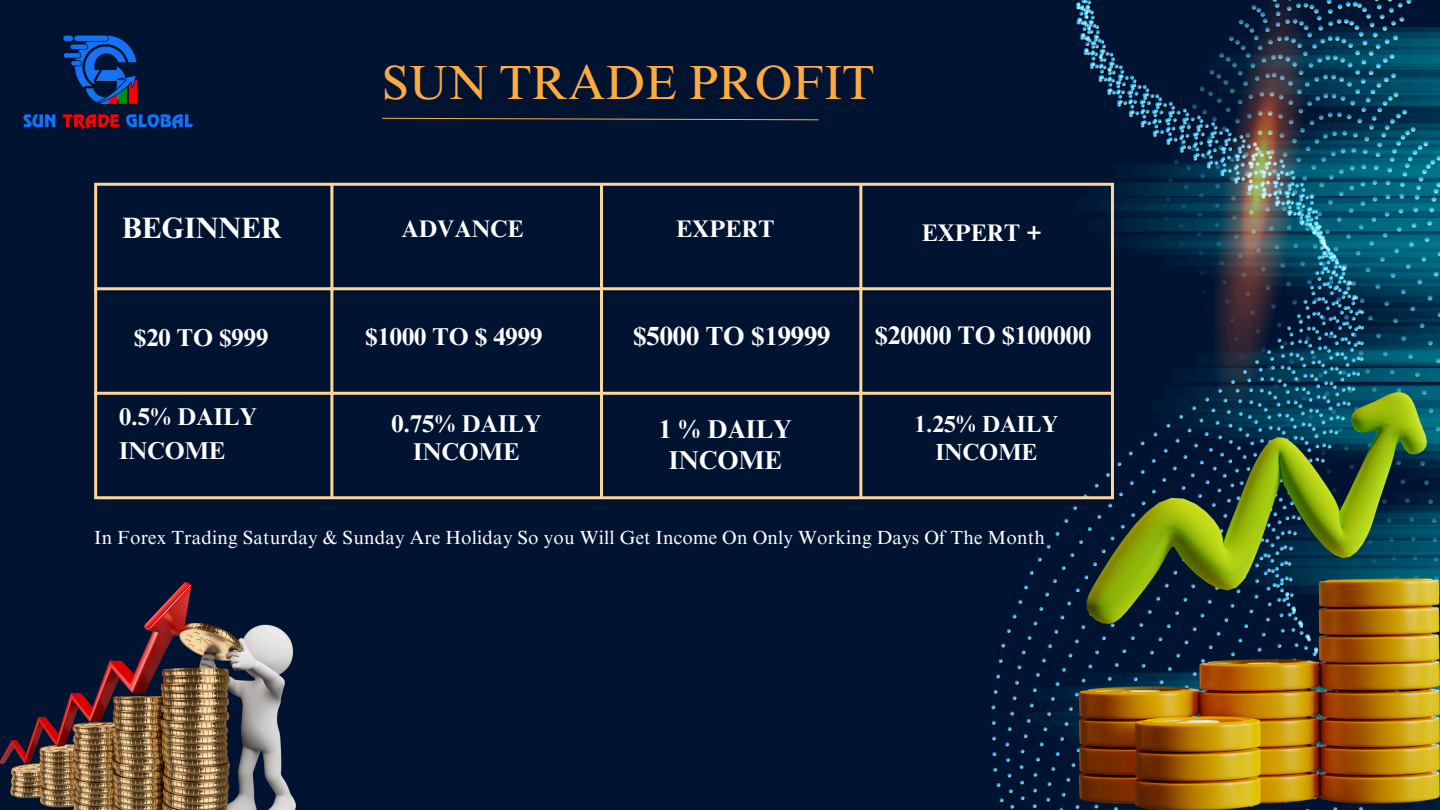
<style>
.page{position:relative;width:1440px;height:810px;background:#fff}
.page>*{position:absolute;margin:0;border:0;box-sizing:border-box;transform-origin:0 0}
.t1{font:48px "Times NRMT Pro";color:#ffab40}
.t2{font:700 29.5px "Times NRMT Pro";color:#fff}
.t3{font:700 26.3px "Times NRMT Pro";color:#fff}
.t4{font:700 25.9px/30.2px "Times NRMT Pro";color:#fff;text-align:center}
.t5{font:700 25.5px "Times NRMT Pro";color:#fff}
.t6{font:700 24.4px/33.9px "Times NRMT Pro";color:#fff}
.t7{font:700 24.3px/28.4px "Times NRMT Pro";color:#fff;text-align:center}
.t8{font:700 24px "Times NRMT Pro";color:#fff}
.t9{font:700 23.3px/27.2px "Times NRMT Pro";color:#fff;text-align:center}
.t10{font:19px "Times NRMT Pro";letter-spacing:.01em;color:#fff}
</style>
<div class="page">
<img style="left:0;top:0;width:1440px;height:810px">
<svg style="left:382px;top:118px;width:437px;height:3px"></svg>
<hr style="left:94px;top:186px;width:3px;height:310px;background:#ffd699">
<hr style="left:330px;top:186px;width:3px;height:310px;background:#ffd699">
<hr style="left:600px;top:186px;width:3px;height:310px;background:#ffd699">
<hr style="left:859px;top:186px;width:3px;height:310px;background:#ffd699">
<hr style="left:1111px;top:186px;width:3px;height:310px;background:#ffd699">
<hr style="left:94px;top:183px;width:1020px;height:3px;background:#ffd699">
<hr style="left:94px;top:287px;width:1020px;height:3px;background:#ffd699">
<hr style="left:94px;top:392px;width:1020px;height:3px;background:#ffd699">
<hr style="left:94px;top:496px;width:1020px;height:3px;background:#ffd699">
<img style="left:1080px;top:392px;width:360px;height:418px">
<img style="left:0;top:582px;width:296px;height:228px">
<img style="left:0;top:0;width:221px;height:219px">
<h3 class="t1" style="left:382px;top:65px;width:494px">SUN TRADE PROFIT</h3>
<h3 class="t2" style="left:122px;top:217px;width:161px">BEGINNER</h3>
<h3 class="t8" style="left:402px;top:220px;width:124px">ADVANCE</h3>
<h3 class="t8" style="left:676px;top:220px;width:100px">EXPERT</h3>
<h3 class="t8" style="left:922px;top:224px;width:122px">EXPERT +</h3>
<h3 class="t6" style="left:134px;top:323px;width:136px">$20 TO $999</h3>
<h3 class="t6" style="left:365px;top:323px;width:178px">$1000 TO $ 4999</h3>
<h3 class="t3" style="left:633px;top:326px;width:198px">$5000 TO $19999</h3>
<h3 class="t5" style="left:875px;top:325px;width:218px">$20000 TO $100000</h3>
<h3 class="t6" style="left:119px;top:403px;width:139px">0.5% DAILY<br>INCOME</h3>
<h4 class="t7" style="left:391px;top:412px;width:151px">0.75% DAILY<br>INCOME</h4>
<p class="t4" style="left:659px;top:418px;width:134px">1 % DAILY<br>INCOME</p>
<p class="t9" style="left:914px;top:414px;width:145px">1.25% DAILY<br>INCOME</p>
<p class="t10" style="left:94px;top:530px;width:952px">In Forex Trading Saturday &amp; Sunday Are Holiday So you Will Get Income On Only Working Days Of The Month</p>
</div>
